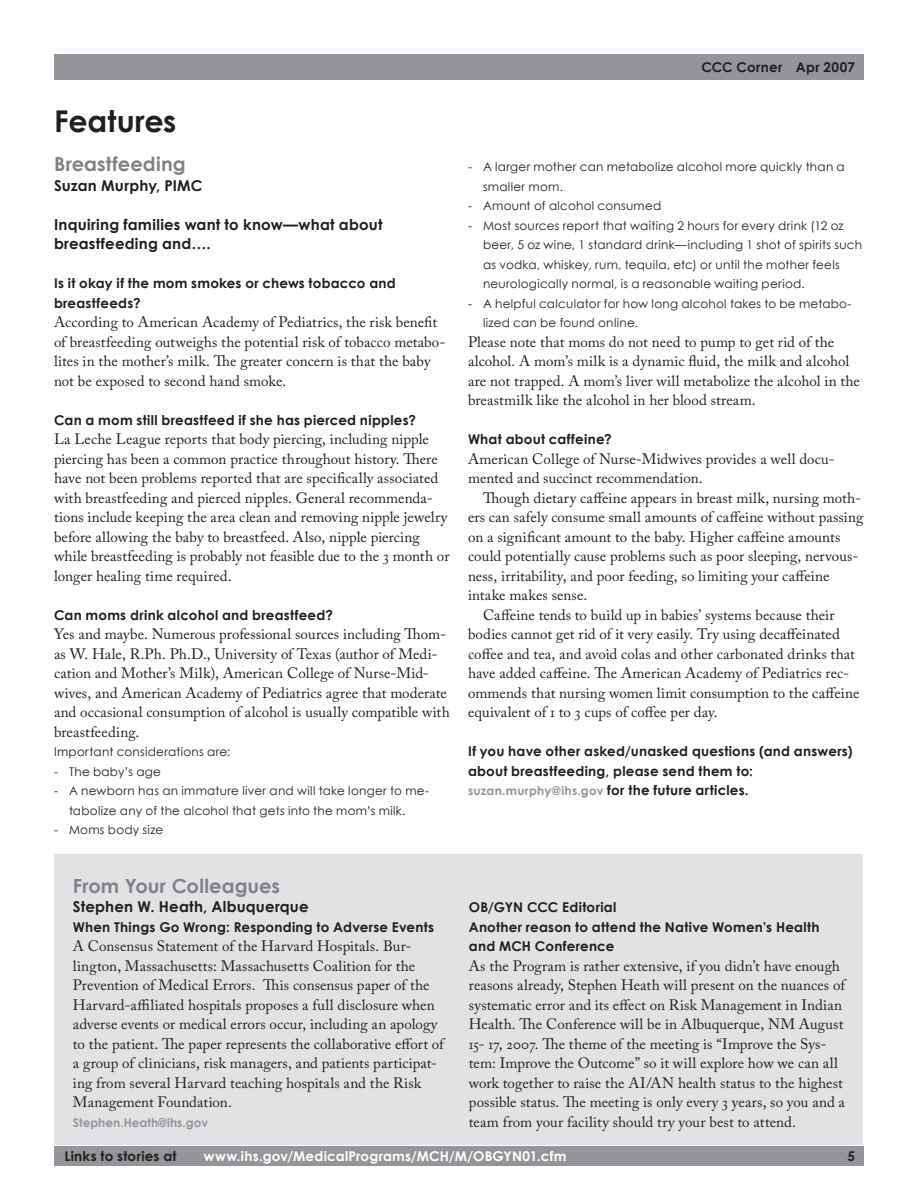
<style>
.page{position:relative;width:918px;height:1188px;background:#fff}
.page>*{position:absolute;margin:0;border:0;box-sizing:border-box;transform-origin:0 0}
._1-head_1{font:700 30px "Century Gothic";color:#231f20}
._1-head__century_got{font:700 19.5px "Century Gothic";color:#808285}
._2-body_p1{font:15px/19.5px "Adobe Caslon Pro";letter-spacing:.005em;color:#231f20}
._2-body_p2{font:15px/19.5px "Adobe Caslon Pro";letter-spacing:.005em;color:#231f20}
._1-head_3_space{font:700 15px/19.5px "Century Gothic";letter-spacing:.015em;color:#231f20}
._1-head_3{font:700 15px "Century Gothic";letter-spacing:.01em;color:#231f20}
._1-head_sub1-space_b{font:700 13.5px/19.5px "Century Gothic";letter-spacing:.015em;color:#231f20}
._1-head_sub1{font:700 13.5px/19.5px "Century Gothic";letter-spacing:.015em;color:#231f20}
.t1{font:700 13.5px "Century Gothic";letter-spacing:.015em;color:#fff}
._8-link{font:700 13.5px "Century Gothic";letter-spacing:.015em;color:#231f20}
._2-body_bullet_1{font:12px/19.5px "Century Gothic";letter-spacing:.02em;color:#231f20}
._8-link-2{font:700 12px "Century Gothic";color:#939598}
.s1{font-size:12px;color:#939598}
</style>
<div class="page">
<div style="left:55px;top:854px;width:808px;height:291px;background:#e1e2e4"></div>
<div style="left:54px;top:54px;width:810px;height:26px;background:#939598"></div>
<div style="left:54px;top:1146px;width:810px;height:20px;background:#939598"></div>
<p class="_1-head_1" style="left:54px;top:98px;width:124px">Features</p>
<p class="_1-head__century_got" style="left:54px;top:149px;width:133px">Breastfeeding</p>
<p class="_1-head_3" style="left:54px;top:174px;width:150px">Suzan Murphy, PIMC</p>
<p class="_1-head_3_space" style="left:54px;top:214px;width:330px">Inquiring families want to know—what about breastfeeding and….</p>
<p class="_1-head_sub1-space_b" style="left:54px;top:273px;width:343px">Is it okay if the mom smokes or chews tobacco and breastfeeds?</p>
<p class="_2-body_p1" style="left:54px;top:312px;width:393px">According to American Academy of Pediatrics, the risk benefit of breastfeeding outweighs the potential risk of tobacco metabo&shy;lites in the mother’s milk. The greater concern is that the baby not be exposed to second hand smoke.</p>
<p class="_1-head_sub1-space_b" style="left:54px;top:409px;width:363px">Can a mom still breastfeed if she has pierced nipples?</p>
<p class="_2-body_p1" style="left:54px;top:429px;width:397px">La Leche League reports that body piercing, including nipple piercing has been a common practice throughout history. There have not been problems reported that are specifically associated with breastfeeding and pierced nipples. General recommenda&shy;tions include keeping the area clean and removing nipple jewelry before allowing the baby to breastfeed. Also, nipple piercing while breastfeeding is probably not feasible due to the 3 month or longer healing time required.</p>
<p class="_1-head_sub1-space_b" style="left:54px;top:604px;width:280px">Can moms drink alcohol and breastfeed?</p>
<p class="_2-body_p1" style="left:54px;top:624px;width:397px">Yes and maybe. Numerous professional sources including Thom&shy;as W. Hale, R.Ph. Ph.D., University of Texas (author of Medi&shy;cation and Mother’s Milk), American College of Nurse-Mid&shy;wives, and American Academy of Pediatrics agree that moderate and occasional consumption of alcohol is usually compatible with breastfeeding.</p>
<p class="_2-body_bullet_1" style="left:54px;top:742px;width:178px">Important considerations are:</p>
<p class="_2-body_bullet_1" style="left:54px;top:761px;width:109px">- The baby’s age</p>
<p class="_2-body_bullet_1" style="left:69px;top:781px;width:362px;text-indent:-15px">- A newborn has an immature liver and will take longer to me&shy;tabolize any of the alcohol that gets into the mom’s milk.</p>
<p class="_2-body_bullet_1" style="left:54px;top:820px;width:111px">- Moms body size</p>
<p class="_1-head__century_got" style="left:73px;top:871px;width:209px">From Your Colleagues</p>
<p class="_1-head_3" style="left:73px;top:895px;width:237px">Stephen W.Heath, Albuquerque</p>
<p class="_1-head_sub1" style="left:73px;top:916px;width:363px">When Things Go Wrong: Responding to Adverse Events</p>
<p class="_2-body_p1" style="left:73px;top:936px;width:373px">A Consensus Statement of the Harvard Hospitals. Bur&shy;lington, Massachusetts: Massachusetts Coalition for the Prevention of Medical Errors. This consensus paper of the Harvard-affiliated hospitals proposes a full disclosure when adverse events or medical errors occur, including an apology to the patient. The paper represents the collaborative effort of a group of clinicians, risk managers, and patients participat&shy;ing from several Harvard teaching hospitals and the Risk Management Foundation.</p>
<p class="_8-link-2" style="left:73px;top:1113px;width:137px">Stephen.Heath@ihs.gov</p>
<p class="_1-head_sub1-space_b" style="left:701px;top:57px;width:155px">CCC Corner Apr 2007</p>
<p class="_2-body_bullet_1" style="left:483px;top:157px;width:363px;text-indent:-15px">- A larger mother can metabolize alcohol more quickly than a smaller mom.</p>
<p class="_2-body_bullet_1" style="left:468px;top:196px;width:195px">- Amount of alcohol consumed</p>
<p class="_2-body_bullet_1" style="left:483px;top:215px;width:381px;text-indent:-15px">- Most sources report that waiting 2 hours for every drink (12 oz beer, 5 oz wine, 1 standard drink—including 1 shot of spirits such as vodka, whiskey, rum, tequila, etc) or until the mother feels neurologically normal, is a reasonable waiting period.</p>
<p class="_2-body_bullet_1" style="left:483px;top:293px;width:370px;text-indent:-15px">- A helpful calculator for how long alcohol takes to be metabo&shy;lized can be found online.</p>
<p class="_2-body_p1" style="left:468px;top:332px;width:394px">Please note that moms do not need to pump to get rid of the alcohol. A mom’s milk is a dynamic fluid, the milk and alcohol are not trapped. A mom’s liver will metabolize the alcohol in the breastmilk like the alcohol in her blood stream.</p>
<p class="_1-head_sub1-space_b" style="left:468px;top:429px;width:145px">What about caffeine?</p>
<p class="_2-body_p1" style="left:468px;top:449px;width:368px">American College of Nurse-Midwives provides a well docu&shy;mented and succinct recommendation.</p>
<p class="_2-body_p2" style="left:468px;top:488px;width:397px;text-indent:15px">Though dietary caffeine appears in breast milk, nursing moth&shy;ers can safely consume small amounts of caffeine without passing on a significant amount to the baby. Higher caffeine amounts could potentially cause problems such as poor sleeping, nervous&shy;ness, irritability, and poor feeding, so limiting your caffeine intake makes sense.</p>
<p class="_2-body_p2" style="left:468px;top:605px;width:393px;text-indent:15px">Caffeine tends to build up in babies’ systems because their bodies cannot get rid of it very easily. Try using decaffeinated coffee and tea, and avoid colas and other carbonated drinks that have added caffeine. The American Academy of Pediatrics rec&shy;ommends that nursing women limit consumption to the caffeine equivalent of 1 to 3 cups of coffee per day.</p>
<p class="_1-head_sub1-space_b" style="left:468px;top:741px;width:386px">If you have other asked/unasked questions (and answers) about breastfeeding, please send them to: <span class="s1">suzan.murphy@ihs.gov</span> for the future articles.</p>
<p class="_8-link" style="left:469px;top:897px;width:149px">OB/GYN CCC Editorial</p>
<p class="_1-head_sub1" style="left:469px;top:916px;width:352px">Another reason to attend the N ative Women’s H ealth and MCH Conference</p>
<p class="_2-body_p1" style="left:469px;top:956px;width:378px">As the Program is rather extensive, if you didn’t have enough reasons already, Stephen Heath will present on the nuances of systematic error and its effect on Risk Management in Indian Health. The Conference will be in Albuquerque, NM August 15- 17, 2007. The theme of the meeting is “Improve the Sys&shy;tem: Improve the Outcome” so it will explore how we can all work together to raise the AI/AN health status to the highest possible status. The meeting is only every 3 years, so you and a team from your facility should try your best to attend.</p>
<p class="_1-head_sub1-space_b" style="left:64px;top:1146px;width:114px">Links to stories at</p>
<p class="t1" style="left:204px;top:1146px;width:364px">www.ihs.gov/MedicalPrograms/MCH/M/OBGYN 01.cfm</p>
</div>
